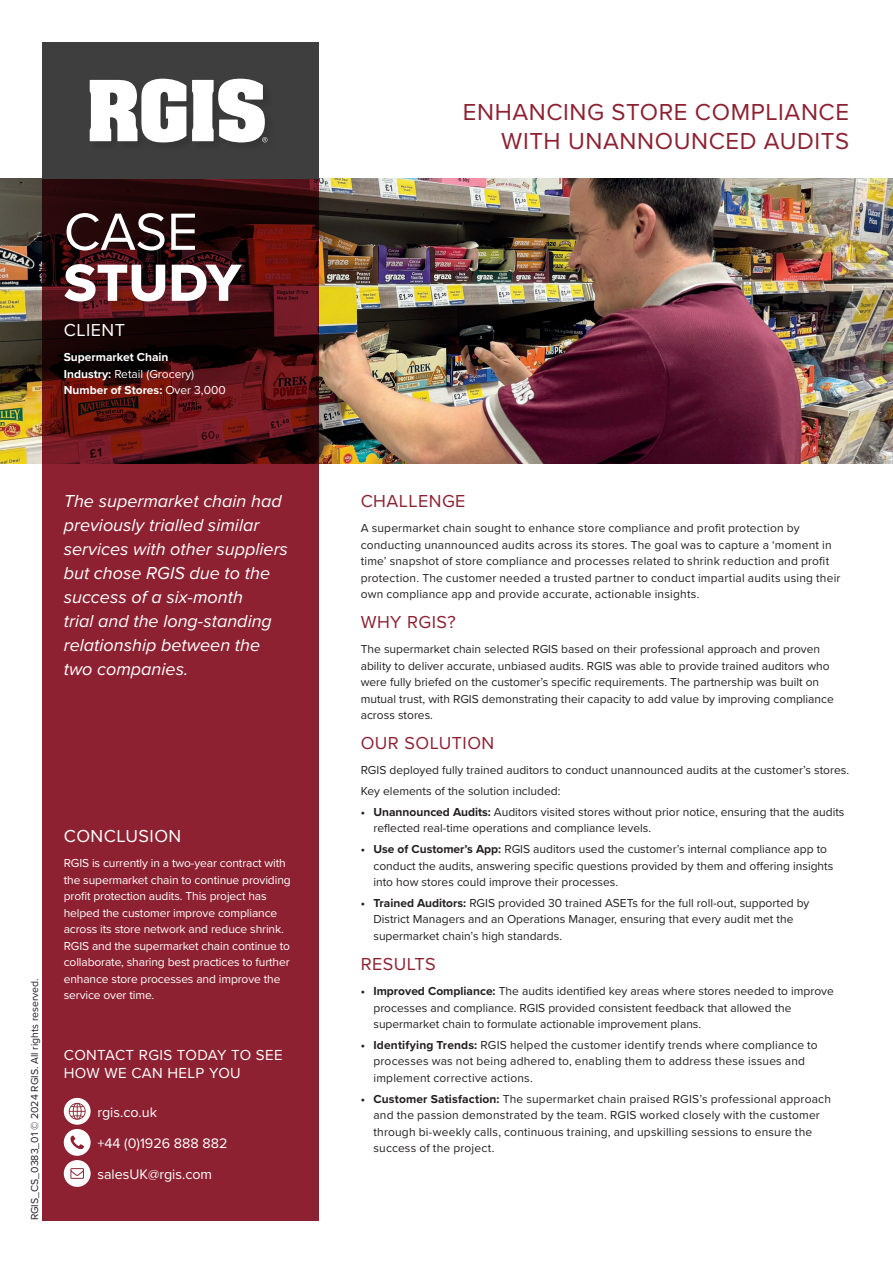
<style>
.page{position:relative;width:893px;height:1263px;background:#fff}
.page>*{position:absolute;margin:0;border:0;box-sizing:border-box;transform-origin:0 0}
.t1{font:54.3px "Proxima Nova Extrabld";color:#fff}
.t2{font:54.3px "Proxima Nova";color:#fff}
.t3{font:24px/28.8px "Proxima Nova";letter-spacing:.025em;color:#8d2131;text-align:right}
.t4{font:italic 18px/24px "Proxima Nova";color:#fff}
.t5{font:18px "Proxima Nova";letter-spacing:.025em;color:#8d2131}
.t6{font:18px "Proxima Nova";letter-spacing:.025em;color:#fff}
.t7{font:15.15px/18.1px "Proxima Nova";letter-spacing:.025em;color:#fff}
.t8{font:14.25px "Proxima Nova";color:#fff}
.t9{font:12px/16.5px "Proxima Nova";color:#231f20}
.t10{font:12px/16.5px "Proxima Nova";letter-spacing:-.01em;color:#fff}
.t11{font:700 12px/16.5px "Proxima Nova";color:#fff}
.t12{font:10.5px "Proxima Nova";color:#231f20}
.s1{font-weight:400}
.s2{font-weight:700}
</style>
<div class="page">
<img style="left:0;top:179px;width:893px;height:284px">
<svg style="left:43px;top:179px;width:276px;height:1041px;background:#7c1c29"></svg>
<div style="left:65px;top:213px;width:185px;height:97px;background:#231f20;opacity:.25"></div>
<div style="left:43px;top:43px;width:276px;height:136px;background:#3e3e3f"></div>
<svg style="left:192px;top:79px;width:75px;height:63px"></svg>
<svg style="left:90px;top:79px;width:96px;height:63px"></svg>
<div style="left:64px;top:1160px;width:27px;height:27px;background:#fff;border-radius:50%"></div>
<svg style="left:70px;top:1168px;width:14px;height:11px"></svg>
<div style="left:64px;top:1129px;width:27px;height:27px;background:#fff;border-radius:50%"></div>
<svg style="left:70px;top:1136px;width:14px;height:13px"></svg>
<div style="left:64px;top:1098px;width:27px;height:27px;background:#fff;border-radius:50%"></div>
<svg style="left:69px;top:1103px;width:17px;height:17px"></svg>
<h1 class="t2" style="left:64px;top:191px;width:136px">CASE</h1>
<h1 class="t1" style="left:64px;top:242px;width:179px">STUDY</h1>
<h3 class="t6" style="left:64px;top:317px;width:63px">CLIENT</h3>
<p class="t11" style="left:64px;top:349px;width:163px">Supermarket Chain<br>Industry: <span class="s1">Retail (Grocery)<br></span>Number of Stores: <span class="s1">Over 3,000</span></p>
<h3 class="t4" style="left:64px;top:488px;width:226px">The supermarket chain had previously trialled similar services with other suppliers but chose RGIS due to the success of a six-month<br>trial and the long-standing relationship between the two companies.</h3>
<p class="t12" style="left:27px;top:1220px;width:244px;rotate:-90deg">RGIS_CS_0383_01 © 2024 RGIS. All rights reserved.</p>
<h3 class="t6" style="left:64px;top:823px;width:119px">CONCLUSION</h3>
<p class="t10" style="left:64px;top:854px;width:228px">RGIS is currently in a two-year contract with the supermarket chain to continue providing profit protection audits. This project has helped the customer improve compliance across its store network and reduce shrink.<br>RGIS and the supermarket chain continue to collaborate, sharing best practices to further enhance store processes and improve the service over time.</p>
<p class="t7" style="left:64px;top:1045px;width:220px">CONTACT RGIS TODAY TO SEE<br>HOW WE CAN HELP YOU</p>
<p class="t8" style="left:97px;top:1101px;width:61px">rgis.co.uk</p>
<p class="t8" style="left:97px;top:1133px;width:132px">+44 (0)1926 888 882</p>
<p class="t8" style="left:97px;top:1164px;width:116px">salesUK@rgis.com</p>
<h2 class="t3" style="left:463px;top:97px;width:388px">ENHANCING STORE COMPLIANCE<br>WITH UNANNOUNCED AUDITS</h2>
<h3 class="t5" style="left:361px;top:488px;width:106px">CHALLENGE</h3>
<p class="t9" style="left:361px;top:519px;width:481px">A supermarket chain sought to enhance store compliance and profit protection by conducting unannounced audits across its stores. The goal was to capture a ‘moment in time’ snapshot of store compliance and processes related to shrink reduction and profit protection. The customer needed a trusted partner to conduct impartial audits using their own compliance app and provide accurate, actionable insights.</p>
<h3 class="t5" style="left:361px;top:609px;width:97px">WHY RGIS?</h3>
<p class="t9" style="left:361px;top:640px;width:475px">The supermarket chain selected RGIS based on their professional approach and proven ability to deliver accurate, unbiased audits. RGIS was able to provide trained auditors who were fully briefed on the customer’s specific requirements. The partnership was built on mutual trust, with RGIS demonstrating their capacity to add value by improving compliance across stores.</p>
<h3 class="t5" style="left:361px;top:730px;width:135px">OUR SOLUTION</h3>
<p class="t9" style="left:361px;top:759px;width:490px;line-height:20.7px">RGIS deployed fully trained auditors to conduct unannounced audits at the customer’s stores.<br>Key elements of the solution included:</p>
<p class="t9" style="left:373px;top:803px;width:472px;text-indent:-13px"><span class="s2">• Unannounced Audits:</span> Auditors visited stores without prior notice, ensuring that the audits reflected real-time operations and compliance levels.</p>
<p class="t9" style="left:373px;top:840px;width:461px;text-indent:-13px"><span class="s2">• Use of Customer’s App:</span> RGIS auditors used the customer’s internal compliance app to conduct the audits, answering specific questions provided by them and offering insights into how stores could improve their processes.</p>
<p class="t9" style="left:373px;top:894px;width:438px;text-indent:-13px"><span class="s2">• Trained Auditors:</span> RGIS provided 30 trained ASETs for the full roll-out, supported by<br>District Managers and an Operations Manager, ensuring that every audit met the supermarket chain’s high standards.</p>
<h3 class="t5" style="left:361px;top:951px;width:77px">RESULTS</h3>
<p class="t9" style="left:373px;top:982px;width:462px;text-indent:-13px"><span class="s2">• Improved Compliance:</span> The audits identified key areas where stores needed to improve processes and compliance. RGIS provided consistent feedback that allowed the supermarket chain to formulate actionable improvement plans.</p>
<p class="t9" style="left:373px;top:1036px;width:446px;text-indent:-13px"><span class="s2">• Identifying Trends:</span> RGIS helped the customer identify trends where compliance to processes was not being adhered to, enabling them to address these issues and implement corrective actions.</p>
<p class="t9" style="left:373px;top:1090px;width:459px;text-indent:-13px"><span class="s2">• Customer Satisfaction:</span> The supermarket chain praised RGIS’s professional approach and the passion demonstrated by the team. RGIS worked closely with the customer through bi-weekly calls, continuous training, and upskilling sessions to ensure the success of the project.</p>
</div>
